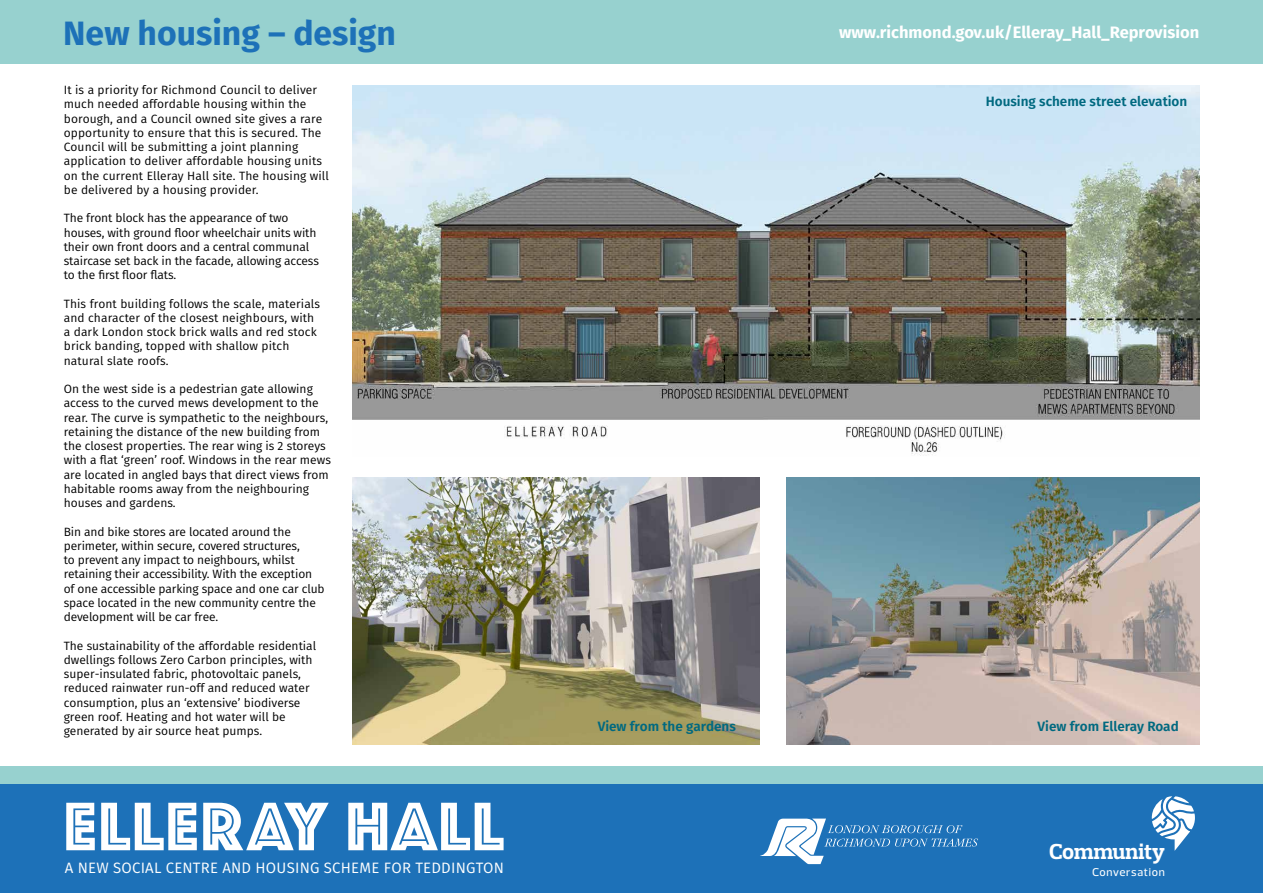
<style>
.page{position:relative;width:1263px;height:893px;background:#fff}
.page>*{position:absolute;margin:0;border:0;box-sizing:border-box;transform-origin:0 0}
.t1{font:71.25px "Phosphate Inline";letter-spacing:.03em;color:#fff}
.t2{font:700 33.75px "Fira Sans";color:#1d71b8}
.t3{font:700 22.05px "Prelo Slab";letter-spacing:-.005em;color:#fff}
.t4{font:700 16.5px "Fira Sans";color:#fff}
.t5{font:15px "Fira Sans";letter-spacing:.015em;color:#fff}
.t6{font:600 13.5px "Fira Sans";color:#006980}
.t7{font:12px/14.2px "Fira Sans";color:#000}
.t8{font:500 11.55px "Prelo";letter-spacing:.06em;color:#fff}
</style>
<div class="page">
<div style="left:0;top:0;width:1263px;height:803px;background:#97d1cf"></div>
<div style="left:0;top:64px;width:1263px;height:701px;background:#fff"></div>
<div style="left:0;top:784px;width:1263px;height:109px;background:#1d71b8"></div>
<svg style="left:760px;top:819px;width:218px;height:45px"></svg>
<svg style="left:1152px;top:796px;width:43px;height:55px"></svg>
<img style="left:353px;top:85px;width:846px;height:371px">
<img style="left:787px;top:478px;width:412px;height:266px">
<img style="left:353px;top:478px;width:406px;height:266px">
<h2 class="t2" style="left:63px;top:9px;width:334px">New housing – design</h2>
<p class="t7" style="left:64px;top:83px;width:267px">It is a priority for Richmond Council to deliver much needed affordable housing within the borough, and a Council owned site gives a rare opportunity to ensure that this is secured. The Council will be submitting a joint planning application to deliver affordable housing units on the current Elleray Hall site. The housing will be delivered by a housing provider.</p>
<p class="t7" style="left:64px;top:211px;width:257px">The front block has the appearance of two houses, with ground floor wheelchair units with their own front doors and a central communal staircase set back in the facade, allowing access to the first floor flats.</p>
<p class="t7" style="left:64px;top:296px;width:258px">This front building follows the scale, materials and character of the closest neighbours, with a dark London stock brick walls and red stock brick banding, topped with shallow pitch natural slate roofs.</p>
<p class="t7" style="left:64px;top:382px;width:269px">On the west side is a pedestrian gate allowing access to the curved mews development to the rear. The curve is sympathetic to the neighbours, retaining the distance of the new building from the closest properties. The rear wing is 2 storeys with a flat ‘green’ roof. Windows in the rear mews are located in angled bays that direct views from habitable rooms away from the neighbouring houses and gardens.</p>
<p class="t7" style="left:64px;top:524px;width:262px">Bin and bike stores are located around the perimeter, within secure, covered structures,<br>to prevent any impact to neighbours, whilst retaining their accessibility. With the exception of one accessible parking space and one car club space located in the new community centre the development will be car free.</p>
<p class="t7" style="left:64px;top:638px;width:254px">The sustainability of the affordable residential dwellings follows Zero Carbon principles, with super-insulated fabric, photovoltaic panels, reduced rainwater run-off and reduced water consumption, plus an ‘extensive’ biodiverse green roof. Heating and hot water will be generated by air source heat pumps.</p>
<h1 class="t1" style="left:64px;top:776px;width:441px">ELLERAY HALL</h1>
<p class="t5" style="left:65px;top:857px;width:441px">A NEW SOCIAL CENTRE AND HOUSING SCHEME FOR TEDDINGTON</p>
<h3 class="t4" style="left:839px;top:21px;width:361px">www.richmond.gov.uk/Elleray_Hall_Reprovision</h3>
<p class="t6" style="left:986px;top:92px;width:203px">Housing scheme street elevation</p>
<p class="t6" style="left:598px;top:717px;width:140px">View from the gardens</p>
<p class="t6" style="left:1037px;top:717px;width:143px">View from Elleray Road</p>
<h3 class="t3" style="left:1049px;top:838px;width:117px">Community</h3>
<p class="t8" style="left:1092px;top:865px;width:74px">Conversation</p>
</div>
